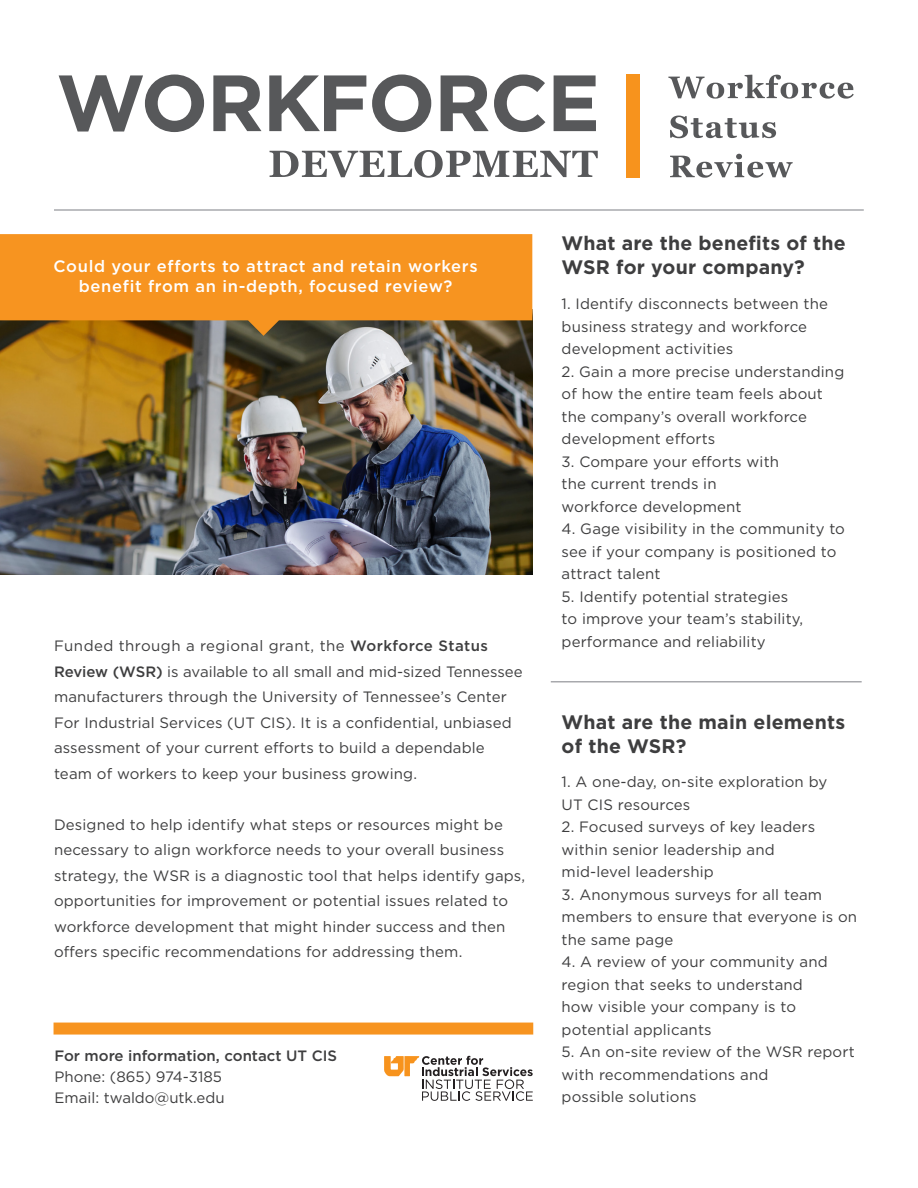
<style>
.page{position:relative;width:918px;height:1188px;background:#fff}
.page>*{position:absolute;margin:0;border:0;box-sizing:border-box;transform-origin:0 0}
.t1{font:700 19.5px/24px "Gotham";letter-spacing:.01em;color:#3e3e3f}
.t2{font:500 16.5px "Gotham";letter-spacing:.04em;color:#fff}
.t3{font:15px/22.5px "Gotham";letter-spacing:.01em;color:#3e3e3f}
.t4{font:500 15px "Gotham";color:#3e3e3f}
.s1{font-weight:500}
</style>
<div class="page">
<svg style="left:270px;top:150px;width:328px;height:28px"></svg>
<div style="left:626px;top:75px;width:14px;height:103px;background:#f7931d"></div>
<svg style="left:59px;top:75px;width:537px;height:57px"></svg>
<svg style="left:670px;top:154px;width:123px;height:24px"></svg>
<svg style="left:670px;top:116px;width:106px;height:22px"></svg>
<svg style="left:668px;top:75px;width:186px;height:24px"></svg>
<hr style="left:54px;top:209px;width:810px;height:2px;background:#a8a9ad">
<div style="left:54px;top:1023px;width:479px;height:12px;background:#f79420"></div>
<hr style="left:551px;top:681px;width:311px;height:1px;background:#a8a9ad">
<img style="left:0;top:336px;width:532px;height:238px">
<svg style="left:0;top:234px;width:532px;height:102px;background:#e18a23"></svg>
<svg style="left:384px;top:1056px;width:149px;height:45px"></svg>
<p class="t2" style="left:54px;top:255px;width:426px">Could your efforts to attract and retain workers</p>
<p class="t2" style="left:79px;top:275px;width:375px">benefit from an in-depth, focused review?</p>
<p class="t3" style="left:54px;top:633px;width:470px;line-height:25.5px">Funded through a regional grant, the <span class="s1">Workforce Status Review (WSR)</span> is available to all small and mid-sized Tennessee manufacturers through the University of Tennessee’s Center For Industrial Services (UT CIS). It is a confidential, unbiased assessment of your current efforts to build a dependable</p>
<p class="t3" style="left:54px;top:762px;width:365px">team of workers to keep your business growing.</p>
<p class="t3" style="left:54px;top:811px;width:473px;line-height:25.5px">Designed to help identify what steps or resources might be necessary to align workforce needs to your overall business strategy, the WSR is a diagnostic tool that helps identify gaps, opportunities for improvement or potential issues related to workforce development that might hinder success and then offers specific recommendations for addressing them.</p>
<p class="t4" style="left:54px;top:1046px;width:284px">For more information, contact UT CIS</p>
<p class="t3" style="left:54px;top:1066px;width:169px">Phone: (865) 974-3185</p>
<p class="t3" style="left:54px;top:1087px;width:172px">Email: twaldo@utk.edu</p>
<p class="t1" style="left:562px;top:231px;width:286px">What are the benefits of the<br>WSR for your company?</p>
<p class="t3" style="left:562px;top:293px;width:268px">1. Identify disconnects between the business strategy and workforce development activities</p>
<p class="t3" style="left:562px;top:360px;width:284px">2. Gain a more precise understanding of how the entire team feels about the company’s overall workforce development efforts</p>
<p class="t3" style="left:562px;top:450px;width:219px">3. Compare your efforts with</p>
<p class="t3" style="left:562px;top:473px;width:157px">the current trends in</p>
<p class="t3" style="left:562px;top:495px;width:182px">workforce development</p>
<p class="t3" style="left:562px;top:518px;width:285px">4. Gage visibility in the community to see if your company is positioned to attract talent</p>
<p class="t3" style="left:562px;top:585px;width:243px">5. Identify potential strategies to improve your team’s stability, performance and reliability</p>
<p class="t1" style="left:562px;top:710px;width:285px">What are the main elements of the WSR?</p>
<p class="t3" style="left:562px;top:770px;width:267px">1. A one-day, on-site exploration by</p>
<p class="t3" style="left:562px;top:793px;width:130px">UT CIS resources</p>
<p class="t3" style="left:562px;top:815px;width:255px">2. Focused surveys of key leaders within senior leadership and</p>
<p class="t3" style="left:562px;top:860px;width:154px">mid-level leadership</p>
<p class="t3" style="left:562px;top:883px;width:297px">3. Anonymous surveys for all team members to ensure that everyone is on the same page</p>
<p class="t3" style="left:562px;top:950px;width:268px">4. A review of your community and region that seeks to understand</p>
<p class="t3" style="left:562px;top:995px;width:236px">how visible your company is to</p>
<p class="t3" style="left:562px;top:1018px;width:152px">potential applicants</p>
<p class="t3" style="left:562px;top:1040px;width:295px">5. An on-site review of the WSR report with recommendations and</p>
<p class="t3" style="left:562px;top:1085px;width:136px">possible solutions</p>
</div>
